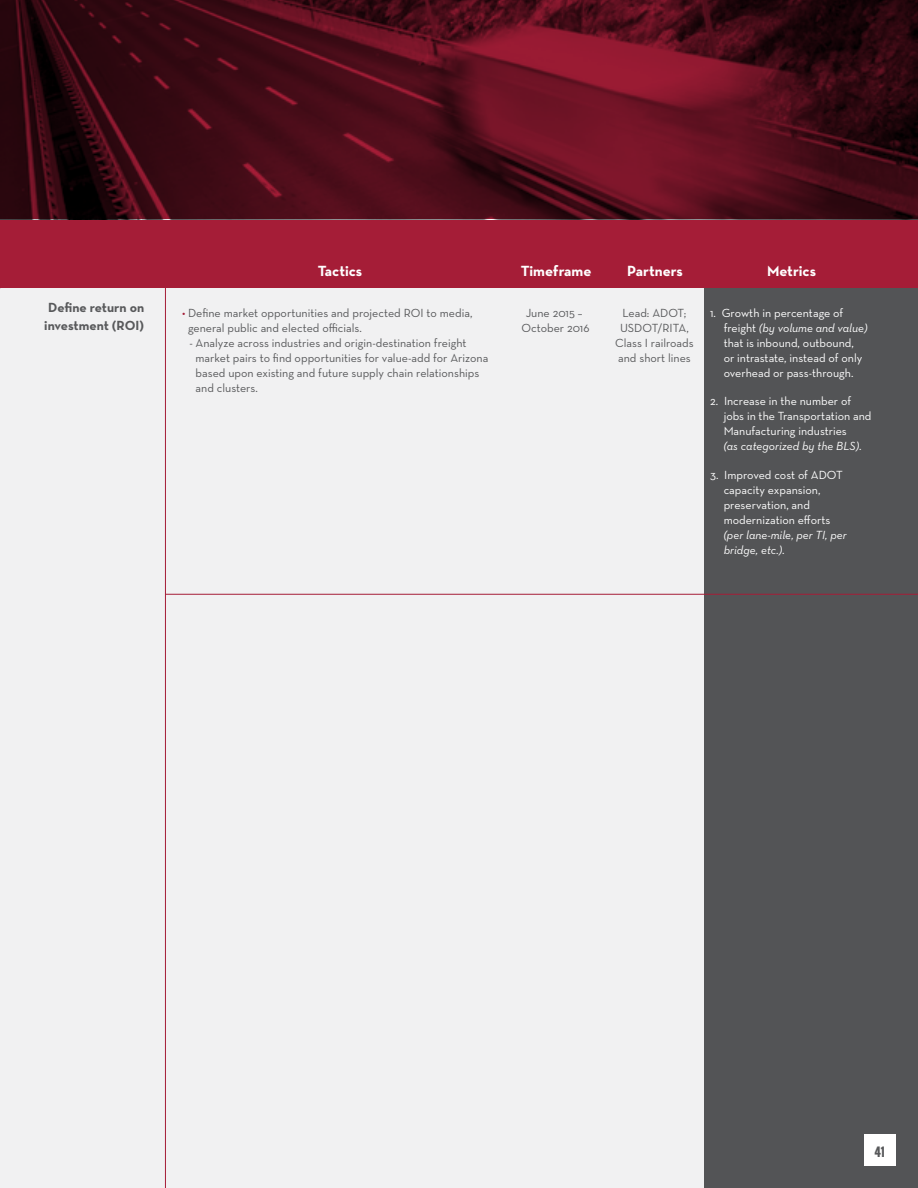
<style>
.page{position:relative;width:918px;height:1188px;background:#f1f1f2}
.page>*{position:absolute;margin:0;border:0;box-sizing:border-box;transform-origin:0 0}
.t1{font:700 15px "Neutraface Text";color:#fff}
.t2{font:700 13.5px/18px "Neutraface Text";color:#58595b}
.t3{font:12px/15px "Neutraface Text";color:#58595b}
.t4{font:12px/15px "Neutraface Text";color:#fff}
.t5{font:italic 12px/15px "Neutraface Text";color:#fff}
.t6{font:700 12px "Oswald";color:#58595b}
.s1{color:#a51d37}
.s2{font-style:italic}
.s3{font-style:normal}
</style>
<div class="page">
<div style="left:704px;top:272px;width:214px;height:916px;background:#58595b"></div>
<div style="left:0;top:219px;width:918px;height:69px;background:#a51d37"></div>
<hr style="left:165px;top:285px;width:1px;height:903px;background:#a51d37">
<hr style="left:165px;top:594px;width:753px;height:1px;background:#a51d37">
<div style="left:864px;top:1134px;width:31px;height:31px;background:#fff"></div>
<svg style="left:0;top:0;width:918px;height:219px"></svg>
<p class="t1" style="left:318px;top:262px;width:46px">Tactics</p>
<p class="t1" style="left:521px;top:262px;width:72px">Timeframe</p>
<p class="t1" style="left:627px;top:262px;width:57px">Partners</p>
<p class="t1" style="left:767px;top:262px;width:51px">Metrics</p>
<p class="t2" style="left:44px;top:298px;width:101px">Define return on investment (ROI)</p>
<p class="t3" style="left:188px;top:305px;width:286px;text-indent:-6px"><span class="s1">•</span> Define market opportunities and projected ROI to media, general public and elected officials.</p>
<p class="t3" style="left:196px;top:335px;width:294px;text-indent:-6px">- Analyze across industries and origin-destination freight market pairs to find opportunities for value-add for Arizona based upon existing and future supply chain relationships and clusters.</p>
<p class="t3" style="left:521px;top:305px;width:69px;text-align:center">June 2015 –<br>October 2016</p>
<p class="t3" style="left:615px;top:305px;width:80px;text-align:center">Lead: ADOT;<br>USDOT/RITA,<br>Class I railroads and short lines</p>
<p class="t4" style="left:724px;top:305px;width:145px;text-indent:-14px">1. Growth in percentage of freight <span class="s2">(by volume and value) </span>that is inbound, outbound, or intrastate, instead of only overhead or pass-through.</p>
<p class="t4" style="left:724px;top:393px;width:149px;text-indent:-14px">2. Increase in the number of jobs in the Transportation and<br>Manufacturing industries<br><span class="s2">(as categorized by the BLS)</span>.</p>
<p class="t4" style="left:724px;top:467px;width:121px;text-indent:-14px">3. Improved cost of ADOT capacity expansion, preservation, and modernization efforts</p>
<p class="t5" style="left:724px;top:527px;width:125px">(per lane-mile, per TI, per bridge, etc.)<span class="s3">.</span></p>
<p class="t6" style="left:874px;top:1143px;width:12px">41</p>
</div>
